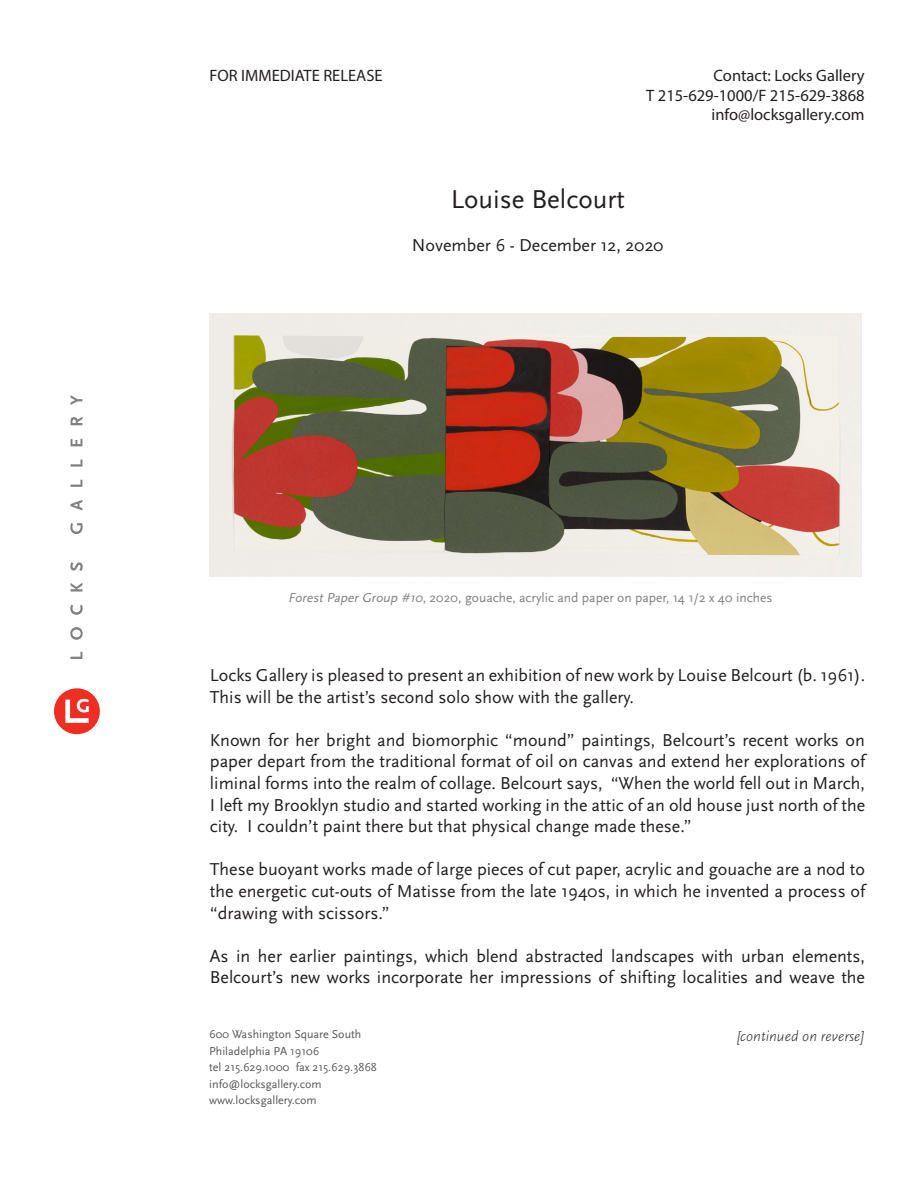
<style>
.page{position:relative;width:918px;height:1188px;background:#fff}
.page>*{position:absolute;margin:0;border:0;box-sizing:border-box;transform-origin:0 0}
.t1{font:27px "Scala Sans Pro";color:#231f20}
.t2{font:18px/21.6px "Scala Sans Pro";color:#231f20}
.t3{font:16.5px "Myriad Pro";color:#231f20}
.t4{font:italic 300 15px "Scala Sans Pro";color:#231f20}
.t5{font:13.5px "Scala Sans Pro";color:#808083}
.t6{font:12px/16.5px "Scala Sans Pro";color:#57585a}
.s1{font-style:italic}
</style>
<div class="page">
<div style="left:54px;top:688px;width:46px;height:46px;background:#ee2e22;border-radius:50%"></div>
<svg style="left:65px;top:699px;width:24px;height:24px"></svg>
<svg style="left:71px;top:652px;width:11px;height:7px"></svg>
<svg style="left:70px;top:627px;width:13px;height:13px"></svg>
<svg style="left:70px;top:605px;width:13px;height:10px"></svg>
<svg style="left:71px;top:583px;width:11px;height:9px"></svg>
<svg style="left:70px;top:562px;width:13px;height:9px"></svg>
<svg style="left:70px;top:523px;width:13px;height:11px"></svg>
<svg style="left:71px;top:500px;width:11px;height:10px"></svg>
<svg style="left:71px;top:480px;width:11px;height:7px"></svg>
<svg style="left:71px;top:459px;width:11px;height:8px"></svg>
<svg style="left:71px;top:439px;width:11px;height:7px"></svg>
<svg style="left:71px;top:417px;width:11px;height:8px"></svg>
<svg style="left:71px;top:395px;width:11px;height:10px"></svg>
<img style="left:209px;top:313px;width:653px;height:263px">
<p class="t3" style="left:209px;top:65px;width:175px">FOR IMMEDIATE RELEASE</p>
<p class="t3" style="left:714px;top:65px;width:153px">Contact: Locks Gallery</p>
<p class="t3" style="left:646px;top:85px;width:220px">T 215-629-1000/F 215-629-3868</p>
<p class="t3" style="left:712px;top:105px;width:155px">info@locksgallery.com</p>
<p class="t1" style="left:451px;top:183px;width:176px">Louise Belcourt</p>
<p class="t2" style="left:412px;top:234px;width:253px">November 6 - December 12, 2020</p>
<p class="t5" style="left:288px;top:590px;width:486px"><span class="s1">ForestPaperGroup #10</span>, 2020, gouache, acrylic and paper on paper, 14 1/2 x 40 inches</p>
<p class="t2" style="left:210px;top:664px;width:657px">Locks Gallery is pleased to present an exhibition of new work by Louise Belcourt (b. 1961).<br>This will be the artist’s second solo show with the gallery.</p>
<p class="t2" style="left:210px;top:729px;width:657px;text-align:justify">Known for her bright and biomorphic “mound” paintings, Belcourt’s recent works on paper depart from the traditional format of oil on canvas and extend her explorations of liminal forms into the realm of collage. Belcourt says, “When the world fell out in March, I left my Brooklyn studio and started working in the attic of an old house just north of the city. I couldn’t paint there but that physical change made these.”</p>
<p class="t2" style="left:210px;top:859px;width:657px;text-align:justify">These buoyant works made of large pieces of cut paper, acrylic and gouache are a nod to the energetic cut-outs of Matisse from the late 1940s, in which he invented a process of “drawing with scissors.”</p>
<p class="t2" style="left:210px;top:945px;width:657px">As in her earlier paintings, which blend abstracted landscapes with urban elements,<br>Belcourt’s new works incorporate her impressions of shifting localities and weave the</p>
<p class="t6" style="left:209px;top:1026px;width:169px">600 Washington Square South<br>Philadelphia PA 19106<br>tel 215.629.1000 fax 215.629.3868 info@locksgallery.com www.locksgallery.com</p>
<p class="t4" style="left:737px;top:1027px;width:129px">[continued on reverse]</p>
</div>
